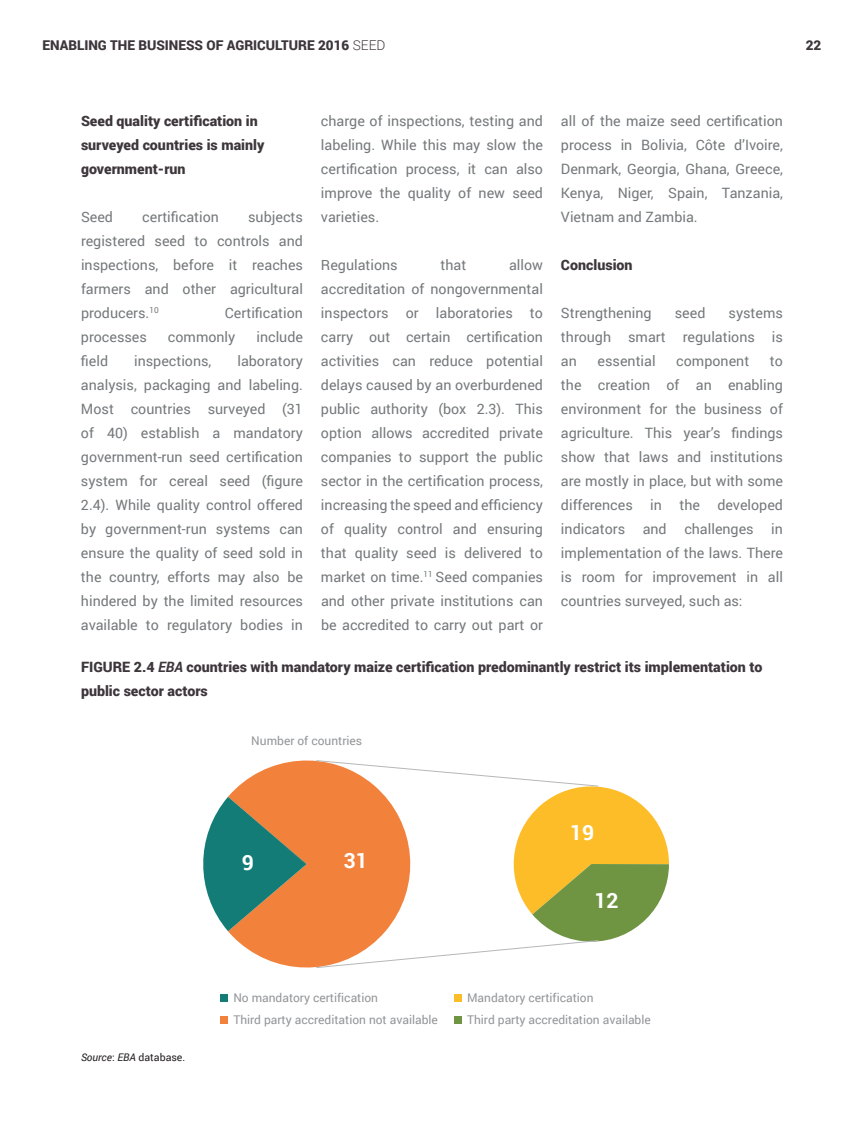
<style>
.page{position:relative;width:864px;height:1134px;background:#fff}
.page>*{position:absolute;margin:0;border:0;box-sizing:border-box;transform-origin:0 0}
.t1{font:700 21px "Roboto";color:#fff}
.t2{font:14.25px/24px "Roboto";color:#75797b;text-align:justify}
.t3{font:900 14.25px/24px "Roboto";color:#3d363b}
.t4{font:900 13.5px "Roboto";color:#3d363b}
.t5{font:12px "Roboto";color:#939598}
.t6{font:10.5px "Roboto";color:#231f20}
.s1{font-weight:300}
.s2{font-weight:700;font-style:italic}
.s3{font-style:italic}
</style>
<div class="page">
<svg style="left:228px;top:760px;width:88px;height:208px;fill:#f2813c"></svg>
<svg style="left:316px;top:760px;width:353px;height:208px"></svg>
<svg style="left:203px;top:797px;width:104px;height:134px;background:#7a886a"></svg>
<div style="left:221px;top:994px;width:7px;height:8px;background:#137c76"></div>
<div style="left:221px;top:1016px;width:7px;height:8px;background:#f2813c"></div>
<div style="left:454px;top:994px;width:8px;height:8px;background:#fdbd28"></div>
<div style="left:454px;top:1016px;width:8px;height:8px;background:#709542"></div>
<p class="t4" style="left:43px;top:36px;width:344px">ENABLING THE BUSINESS OF AGRICULTURE 2016 <span class="s1">SEED</span></p>
<p class="t4" style="left:806px;top:36px;width:17px">22</p>
<p class="t3" style="left:81px;top:108px;width:185px">Seed quality certification in surveyed countries is mainly government-run</p>
<p class="t2" style="left:81px;top:204px;width:34px">Seed</p>
<p class="t2" style="left:142px;top:204px;width:78px">certification</p>
<p class="t2" style="left:81px;top:204px;width:224px;text-indent:167px">subjects registered seed to controls and inspections, before it reaches farmers and other agricultural producers.<sup>10</sup></p>
<p class="t2" style="left:225px;top:300px;width:80px">Certification</p>
<p class="t2" style="left:81px;top:324px;width:67px">processes</p>
<p class="t2" style="left:168px;top:324px;width:69px">commonly</p>
<p class="t2" style="left:256px;top:324px;width:48px">include</p>
<p class="t2" style="left:81px;top:348px;width:29px">field</p>
<p class="t2" style="left:134px;top:348px;width:79px">inspections,</p>
<p class="t2" style="left:81px;top:348px;width:224px;text-indent:156px">laboratory analysis, packaging and labeling.<br>Most countries surveyed (31 of 40) establish a mandatory government-run seed certification system for cereal seed (figure 2.4). While quality control offered by government-run systems can ensure the quality of seed sold in the country, efforts may also be hindered by the limited resources available to regulatory bodies in</p>
<p class="t2" style="left:321px;top:108px;width:224px">charge of inspections, testing and labeling. While this may slow the certification process, it can also improve the quality of new seed varieties.</p>
<p class="t2" style="left:321px;top:252px;width:78px">Regulations</p>
<p class="t2" style="left:441px;top:252px;width:27px">that</p>
<p class="t2" style="left:321px;top:252px;width:224px;text-indent:188px">allow accreditation of nongovernmental inspectors or laboratories to carry out certain certification activities can reduce potential delays caused by an overburdened public authority (box 2.3). This option allows accredited private companies to support the public sector in the certification process, increasing the speed and efficiency of quality control and ensuring that quality seed is delivered to market on time.<sup>11</sup> Seed companies and other private institutions can be accredited to carry out part or</p>
<p class="t2" style="left:561px;top:108px;width:224px">all of the maize seed certification process in Bolivia, Côte d’Ivoire, Denmark, Georgia, Ghana, Greece, Kenya, Niger, Spain, Tanzania, Vietnam and Zambia.</p>
<p class="t3" style="left:561px;top:252px;width:73px">Conclusion</p>
<p class="t2" style="left:561px;top:300px;width:92px">Strengthening</p>
<p class="t2" style="left:675px;top:300px;width:32px">seed</p>
<p class="t2" style="left:561px;top:300px;width:224px;text-indent:168px">systems through smart regulations is an</p>
<p class="t2" style="left:598px;top:348px;width:60px">essential</p>
<p class="t2" style="left:676px;top:348px;width:74px">component</p>
<p class="t2" style="left:561px;top:348px;width:224px;text-indent:209px">to the creation of an enabling environment for the business of agriculture. This year’s findings show that laws and institutions are mostly in place, but with some differences in the developed indicators and challenges in implementation of the laws. There is room for improvement in all countries surveyed, such as:</p>
<p class="t3" style="left:81px;top:654px;width:683px">FIGURE 2.4 <span class="s2">EBA</span> countries with mandatory maize certification predominantly restrict its implementation to public sector actors</p>
<p class="t5" style="left:251px;top:733px;width:112px">Number of countries</p>
<h1 class="t1" style="left:242px;top:847px;width:14px">9</h1>
<h1 class="t1" style="left:344px;top:846px;width:26px">31</h1>
<h1 class="t1" style="left:570px;top:818px;width:26px">19</h1>
<h1 class="t1" style="left:594px;top:886px;width:26px">12</h1>
<p class="t6" style="left:81px;top:1050px;width:106px"><span class="s3">Source</span>: <span class="s3">EBA</span> database.</p>
<p class="t5" style="left:233px;top:989px;width:146px">No mandatory certification</p>
<p class="t5" style="left:467px;top:989px;width:128px">Mandatory certification</p>
<p class="t5" style="left:233px;top:1011px;width:206px">Third party accreditation not available</p>
<p class="t5" style="left:467px;top:1011px;width:185px">Third party accreditation available</p>
</div>
